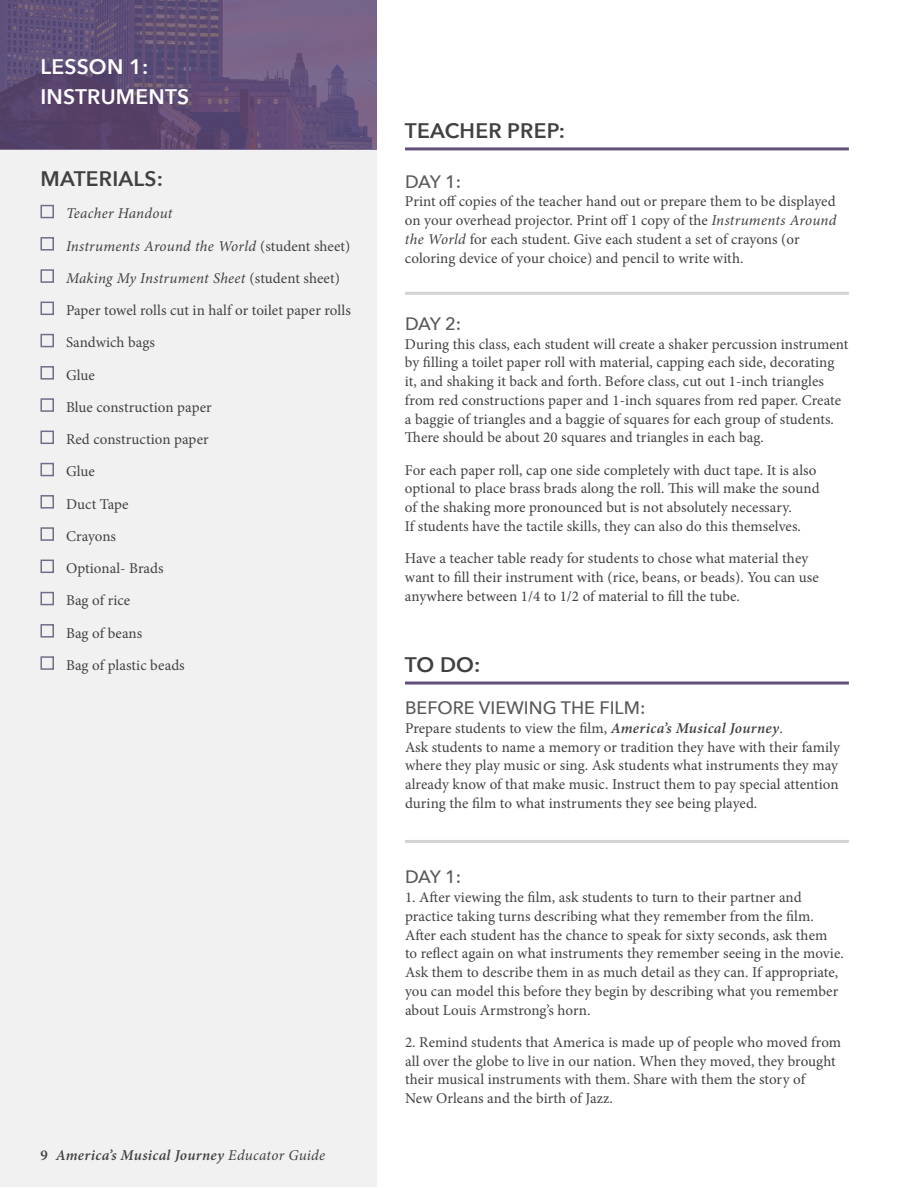
<style>
.page{position:relative;width:918px;height:1188px;background:#fff}
.page>*{position:absolute;margin:0;border:0;box-sizing:border-box;transform-origin:0 0}
.t1{font:600 21px "Avenir Next";letter-spacing:.01em;color:#414042}
.t2{font:600 21px/30px "Avenir Next";letter-spacing:.01em;color:#fff}
.t3{font:500 18px "Avenir Next";color:#58595b}
.t4{font:15px/18.8px "Minion Pro";letter-spacing:.005em;color:#414042}
.t5{font:italic 600 15px "Minion Pro";letter-spacing:.02em;color:#414042}
.s1{font-style:italic}
.s2{font-style:normal}
.s3{font-weight:400}
.s4{font-weight:600;font-style:italic}
</style>
<div class="page">
<div style="left:0;top:0;width:376px;height:1186px;background:#f1f1f2"></div>
<svg style="left:0;top:0;width:376px;height:149px;background:#635078"></svg>
<div style="left:40px;top:205px;width:14px;height:13px;border:2px solid #6e6f88"></div>
<div style="left:40px;top:237px;width:14px;height:14px;border:2px solid #6e6f88"></div>
<div style="left:40px;top:269px;width:14px;height:14px;border:2px solid #6e6f88"></div>
<div style="left:40px;top:302px;width:14px;height:13px;border:2px solid #6e6f88"></div>
<div style="left:40px;top:334px;width:14px;height:13px;border:2px solid #6e6f88"></div>
<div style="left:40px;top:366px;width:14px;height:14px;border:2px solid #6e6f88"></div>
<div style="left:40px;top:398px;width:14px;height:14px;border:2px solid #6e6f88"></div>
<div style="left:40px;top:431px;width:14px;height:13px;border:2px solid #6e6f88"></div>
<div style="left:40px;top:463px;width:14px;height:13px;border:2px solid #6e6f88"></div>
<div style="left:40px;top:495px;width:14px;height:14px;border:2px solid #6e6f88"></div>
<div style="left:40px;top:527px;width:14px;height:14px;border:2px solid #6e6f88"></div>
<div style="left:40px;top:560px;width:14px;height:13px;border:2px solid #6e6f88"></div>
<div style="left:40px;top:592px;width:14px;height:13px;border:2px solid #6e6f88"></div>
<div style="left:40px;top:624px;width:14px;height:14px;border:2px solid #6e6f88"></div>
<div style="left:40px;top:656px;width:14px;height:14px;border:2px solid #6e6f88"></div>
<hr style="left:405px;top:840px;width:444px;height:3px;background:#d1d3d4">
<hr style="left:405px;top:147px;width:444px;height:3px;background:#634d79">
<hr style="left:405px;top:682px;width:444px;height:3px;background:#634d79">
<hr style="left:405px;top:292px;width:444px;height:3px;background:#d1d3d4">
<h1 class="t2" style="left:40px;top:51px;width:150px">LESSON 1:<br>INSTRUMENTS</h1>
<h1 class="t1" style="left:40px;top:161px;width:124px">MATERIALS:</h1>
<p class="t4" style="left:66px;top:197px;width:286px;line-height:32.2px"><span class="s1">Teacher Handout<br>Instruments Around the World</span> (student sheet)<br><span class="s1">Making My Instrument Sheet</span> (student sheet)<br>Paper towel rolls cut in half or toilet paper rolls<br>Sandwich bags<br>Glue<br>Blue construction paper<br>Red construction paper<br>Glue<br>Duct Tape<br>Crayons<br>Optional- Brads<br>Bag of rice<br>Bag of beans<br>Bag of plastic beads</p>
<p class="t5" style="left:40px;top:1145px;width:286px"><span class="s2">9</span> America’s Musical Journey <span class="s3">Educator Guide</span></p>
<h1 class="t1" style="left:405px;top:113px;width:162px">TEACHER PREP:</h1>
<p class="t3" style="left:405px;top:166px;width:58px">DAY 1:</p>
<p class="t4" style="left:405px;top:192px;width:433px">Print off copies of the teacher hand out or prepare them to be displayed on your overhead projector. Print off 1 copy of the <span class="s1">Instruments Around the World</span> for each student. Give each student a set of crayons (or coloring device of your choice) and pencil to write with.</p>
<p class="t3" style="left:405px;top:308px;width:58px">DAY 2:</p>
<p class="t4" style="left:405px;top:335px;width:445px">During this class, each student will create a shaker percussion instrument by filling a toilet paper roll with material, capping each side, decorating it, and shaking it back and forth. Before class, cut out 1-inch triangles from red constructions paper and 1-inch squares from red paper. Create a baggie of triangles and a baggie of squares for each group of students.<br>There should be about 20 squares and triangles in each bag.</p>
<p class="t4" style="left:405px;top:461px;width:416px">For each paper roll, cap one side completely with duct tape. It is also optional to place brass brads along the roll. This will make the sound of the shaking more pronounced but is not absolutely necessary.<br>If students have the tactile skills, they can also do this themselves.</p>
<p class="t4" style="left:405px;top:549px;width:416px">Have a teacher table ready for students to chose what material they want to fill their instrument with (rice, beans, or beads). You can use anywhere between 1/4 to 1/2 of material to fill the tube.</p>
<h1 class="t1" style="left:405px;top:647px;width:77px">TO DO:</h1>
<p class="t3" style="left:405px;top:693px;width:242px">BEFORE VIEWING THE FILM:</p>
<p class="t4" style="left:405px;top:719px;width:436px">Prepare students to view the film, <span class="s4">America’s Musical Journey</span>.<br>Ask students to name a memory or tradition they have with their family where they play music or sing. Ask students what instruments they may already know of that make music. Instruct them to pay special attention during the film to what instruments they see being played.</p>
<p class="t3" style="left:405px;top:862px;width:58px">DAY 1:</p>
<p class="t4" style="left:405px;top:888px;width:440px">1. After viewing the film, ask students to turn to their partner and practice taking turns describing what they remember from the film.<br>After each student has the chance to speak for sixty seconds, ask them<br>to reflect again on what instruments they remember seeing in the movie.<br>Ask them to describe them in as much detail as they can. If appropriate, you can model this before they begin by describing what you remember about Louis Armstrong’s horn.</p>
<p class="t4" style="left:405px;top:1033px;width:438px">2. Remind students that America is made up of people who moved from all over the globe to live in our nation. When they moved, they brought their musical instruments with them. Share with them the story of<br>New Orleans and the birth of Jazz.</p>
</div>
